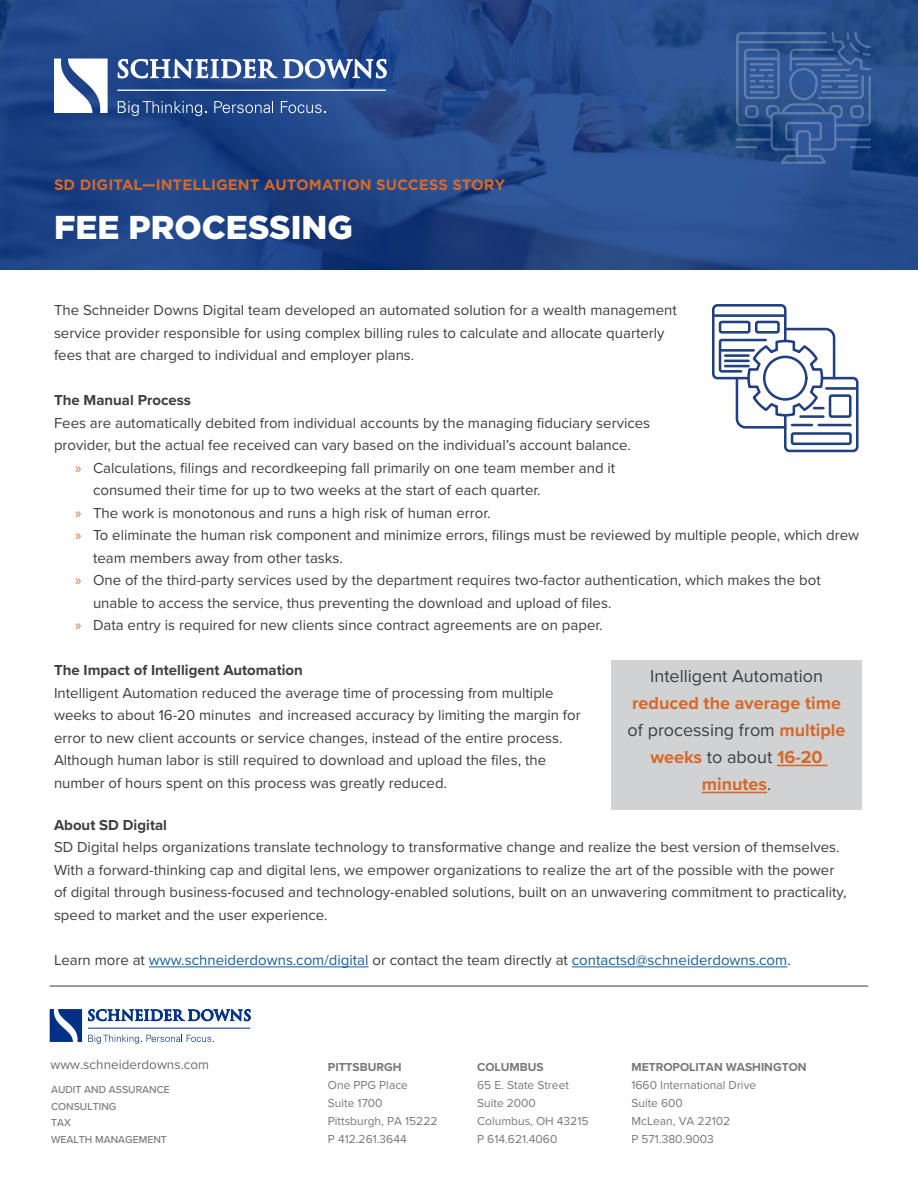
<style>
.page{position:relative;width:918px;height:1188px;background:#fff}
.page>*{position:absolute;margin:0;border:0;box-sizing:border-box;transform-origin:0 0}
.t1{font:900 33px "Gotham";color:#fff}
.t2{font:700 18px/27px "Proxima Nova";color:#d56929;text-align:center}
.t3{font:15px/22.5px "Proxima Nova";color:#3e3e3f}
.t4{font:15px "Proxima Nova";color:#175d9e}
.t5{font:700 15px "Proxima Nova";color:#3e3e3f}
.t6{font:700 15px "Gotham";color:#d56929}
.t7{font:13.5px "Proxima Nova";color:#6c6d70}
.t8{font:12px "Proxima Nova";color:#76787b}
.t9{font:700 12px "Proxima Nova";color:#76787b}
.t10{font:500 10.5px "Proxima Nova";color:#76787b}
.s1{font-family:"Myriad Pro";color:#d3743d}
.s2{color:#3e3e3f}
.s3{font-weight:400;color:#3e3e3f}
</style>
<div class="page">
<hr style="left:149px;top:966px;width:220px;height:1px;background:#175d9e">
<hr style="left:572px;top:966px;width:215px;height:1px;background:#175d9e">
<svg style="left:0;top:0;width:918px;height:270px;background:#23488a"></svg>
<svg style="left:54px;top:59px;width:54px;height:54px"></svg>
<svg style="left:118px;top:101px;width:89px;height:15px"></svg>
<svg style="left:214px;top:101px;width:59px;height:12px"></svg>
<svg style="left:281px;top:101px;width:44px;height:12px"></svg>
<svg style="left:117px;top:59px;width:270px;height:32px"></svg>
<img style="left:737px;top:32px;width:133px;height:131px">
<svg style="left:712px;top:304px;width:147px;height:149px"></svg>
<div style="left:611px;top:660px;width:251px;height:149px;background:#d1d2d4"></div>
<hr style="left:777px;top:765px;width:50px;height:1px;background:#d56929">
<hr style="left:702px;top:792px;width:65px;height:1px;background:#d56929">
<hr style="left:50px;top:986px;width:818px;height:1px;background:#3e3e3f">
<hr style="left:88px;top:1028px;width:162px;height:1px;background:#003186">
<svg style="left:50px;top:1009px;width:32px;height:33px"></svg>
<svg style="left:88px;top:1035px;width:126px;height:9px"></svg>
<svg style="left:88px;top:1009px;width:163px;height:13px"></svg>
<p class="t6" style="left:54px;top:176px;width:453px">SD DIGITAL—INTELLIGENT AUTOMATION SUCCESS STORY</p>
<p class="t1" style="left:54px;top:209px;width:300px">FEE PROCESSING</p>
<p class="t3" style="left:54px;top:298px;width:624px">The Schneider Downs Digital team developed an automated solution for a wealth management service provider responsible for using complex billing rules to calculate and allocate quarterly fees that are charged to individual and employer plans.</p>
<p class="t5" style="left:54px;top:389px;width:139px">The Manual Process</p>
<p class="t3" style="left:54px;top:411px;width:598px">Fees are automatically debited from individual accounts by the managing fiduciary services provider, but the actual fee received can vary based on the individual’s account balance.</p>
<p class="t3" style="left:93px;top:456px;width:524px;text-indent:-18px"><span class="s1">»</span> Calculations, filings and recordkeeping fall primarily on one team member and it consumed their time for up to two weeks at the start of each quarter.</p>
<p class="t3" style="left:75px;top:501px;width:417px"><span class="s1">»</span> The work is monotonous and runs a high risk of human error.</p>
<p class="t3" style="left:93px;top:523px;width:768px;text-indent:-18px"><span class="s1">»</span> To eliminate the human risk component and minimize errors, filings must be reviewed by multiple people, which drew team members away from other tasks.</p>
<p class="t3" style="left:93px;top:568px;width:729px;text-indent:-18px"><span class="s1">»</span> One of the third-party services used by the department requires two-factor authentication, which makes the bot unable to access the service, thus preventing the download and upload of files.</p>
<p class="t3" style="left:75px;top:613px;width:529px"><span class="s1">»</span> Data entry is required for new clients since contract agreements are on paper.</p>
<p class="t5" style="left:54px;top:659px;width:250px">The Impact of Intelligent Automation</p>
<p class="t3" style="left:54px;top:681px;width:528px">Intelligent Automation reduced the average time of processing from multiple weeks to about 16-20 minutes and increased accuracy by limiting the margin for error to new client accounts or service changes, instead of the entire process.<br>Although human labor is still required to download and upload the files, the number of hours spent on this process was greatly reduced.</p>
<p class="t5" style="left:54px;top:813px;width:115px">About SD Digital</p>
<p class="t3" style="left:54px;top:835px;width:794px">SD Digital helps organizations translate technology to transformative change and realize the best version of themselves.<br>With a forward-thinking cap and digital lens, we empower organizations to realize the art of the possible with the power of digital through business-focused and technology-enabled solutions, built on an unwavering commitment to practicality, speed to market and the user experience.</p>
<p class="t4" style="left:54px;top:948px;width:738px"><span class="s2">Learn more at</span> www.schneiderdowns.com/digital <span class="s2">or contact the team directly at</span> contactsd@schneiderdowns.com<span class="s2">.</span></p>
<p class="t2" style="left:628px;top:662px;width:219px"><span class="s3">Intelligent Automation </span>reduced the average time <span class="s3">of processing from</span> multiple weeks <span class="s3">to about</span> 16-20 minutes<span class="s3">.</span></p>
<p class="t7" style="left:50px;top:1054px;width:160px">www.schneiderdowns.com</p>
<p class="t9" style="left:328px;top:1058px;width:75px">PITTSBURGH</p>
<p class="t8" style="left:328px;top:1076px;width:82px">One PPG Place</p>
<p class="t8" style="left:328px;top:1094px;width:56px">Suite 1700</p>
<p class="t8" style="left:328px;top:1112px;width:111px">Pittsburgh, PA 15222</p>
<p class="t8" style="left:328px;top:1130px;width:80px">P 412.261.3644</p>
<p class="t10" style="left:51px;top:1082px;width:120px">AUDIT AND ASSURANCE</p>
<p class="t10" style="left:51px;top:1098px;width:67px">CONSULTING</p>
<p class="t10" style="left:51px;top:1115px;width:21px">TAX</p>
<p class="t10" style="left:51px;top:1131px;width:117px">WEALTH MANAGEMENT</p>
<p class="t9" style="left:477px;top:1058px;width:68px">COLUMBUS</p>
<p class="t8" style="left:477px;top:1076px;width:93px">65 E. State Street</p>
<p class="t8" style="left:477px;top:1094px;width:60px">Suite 2000</p>
<p class="t8" style="left:477px;top:1112px;width:113px">Columbus, OH 43215</p>
<p class="t8" style="left:477px;top:1130px;width:82px">P 614.621.4060</p>
<p class="t9" style="left:631px;top:1058px;width:177px">METROPOLITAN WASHINGTON</p>
<p class="t8" style="left:631px;top:1076px;width:126px">1660 International Drive</p>
<p class="t8" style="left:631px;top:1094px;width:53px">Suite 600</p>
<p class="t8" style="left:631px;top:1112px;width:100px">McLean, VA 22102</p>
<p class="t8" style="left:631px;top:1130px;width:84px">P 571.380.9003</p>
</div>
